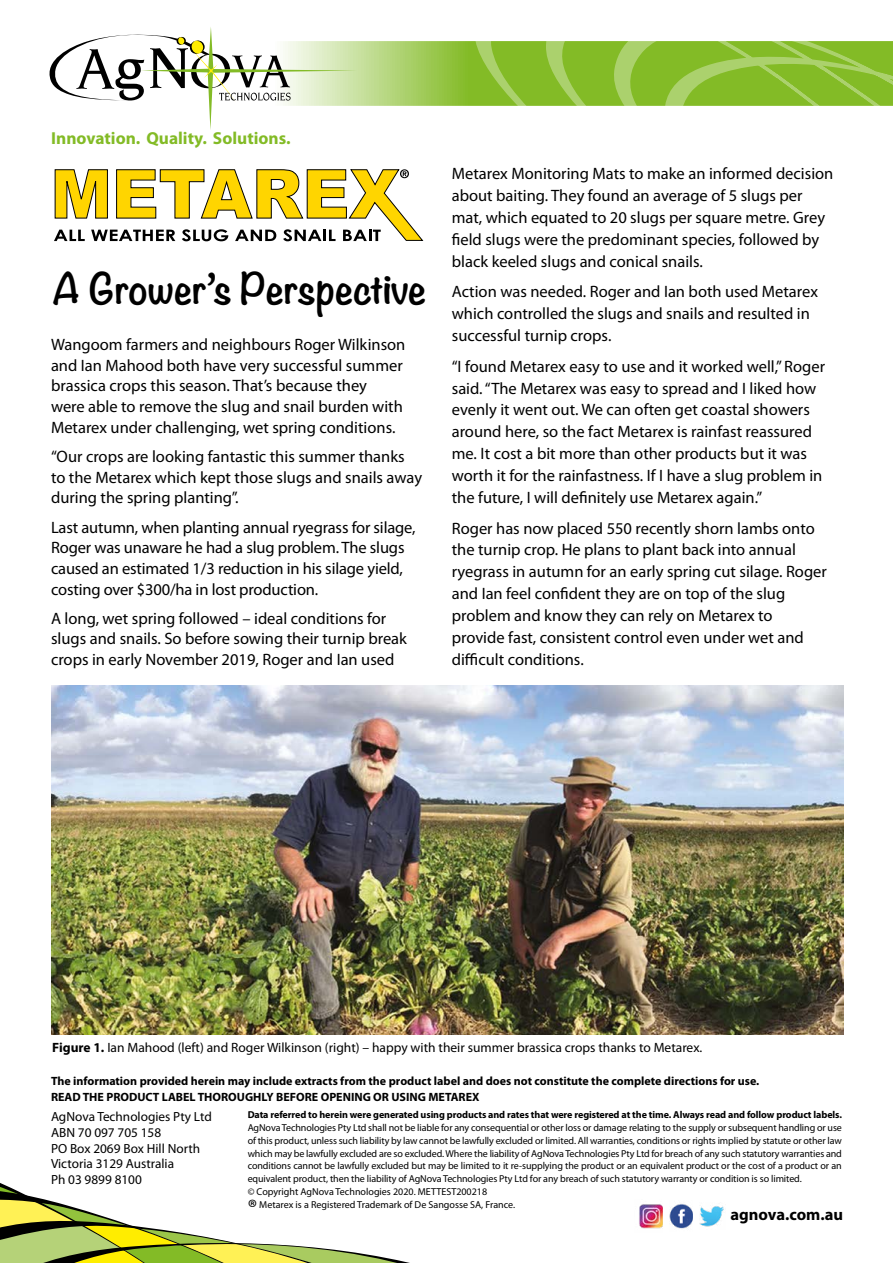
<style>
.page{position:relative;width:893px;height:1263px;background:#fff}
.page>*{position:absolute;margin:0;border:0;box-sizing:border-box;transform-origin:0 0}
.t1{font:700 38.1px "Noteworthy";color:#000}
.t2{font:22.5px "Myriad Pro";color:#000}
.t3{font:700 17.4px "Myriad Pro";color:#83bb26}
.t4{font:16.5px/21.9px "Myriad Pro";color:#000}
.t5{font:700 16.5px "Myriad Pro";color:#000}
.t6{font:13.5px "Myriad Pro";color:#000}
.t7{font:13.35px/15.9px "Myriad Pro";color:#000}
.t8{font:700 12px/15.8px "Myriad Pro";color:#000}
.t9{font:10.05px/12.8px "Myriad Pro";letter-spacing:-.01em;color:#000}
.t10{font:700 10.05px "Myriad Pro";letter-spacing:-.01em;color:#000}
.s1{font-weight:700}
</style>
<div class="page">
<svg style="left:49px;top:27px;width:844px;height:103px"></svg>
<img style="left:51px;top:685px;width:792px;height:349px">
<svg style="left:0;top:1183px;width:410px;height:80px"></svg>
<img style="left:670px;top:1204px;width:23px;height:25px">
<img style="left:700px;top:1206px;width:24px;height:21px">
<img style="left:639px;top:1204px;width:23px;height:25px">
<svg style="left:54px;top:169px;width:370px;height:72px"></svg>
<p class="t3" style="left:51px;top:127px;width:241px">Innovation. Quality. Solutions.</p>
<h1 class="t1" style="left:52px;top:255px;width:376px">A Grower’s Perspective</h1>
<p class="t4" style="left:51px;top:334px;width:356px;line-height:20.7px">Wangoom farmers and neighbours Roger Wilkinson and Ian Mahood both have very successful summer brassica crops this season. That’s because they<br>were able to remove the slug and snail burden with Metarex under challenging, wet spring conditions.</p>
<p class="t4" style="left:51px;top:446px;width:373px;line-height:20.7px">“Our crops are looking fantastic this summer thanks to the Metarex which kept those slugs and snails away during the spring planting”.</p>
<p class="t4" style="left:51px;top:516px;width:366px;line-height:20.7px">Last autumn, when planting annual ryegrass for silage, Roger was unaware he had a slug problem. The slugs caused an estimated 1/3 reduction in his silage yield, costing over $300/ha in lost production.</p>
<p class="t4" style="left:51px;top:608px;width:357px;line-height:20.7px">A long, wet spring followed – ideal conditions for slugs and snails. So before sowing their turnip break crops in early November 2019, Roger and Ian used</p>
<p class="t4" style="left:452px;top:163px;width:383px">Metarex Monitoring Mats to make an informed decision about baiting. They found an average of 5 slugs per mat, which equated to 20 slugs per square metre. Grey field slugs were the predominant species, followed by black keeled slugs and conical snails.</p>
<p class="t4" style="left:452px;top:281px;width:368px">Action was needed. Roger and Ian both used Metarex which controlled the slugs and snails and resulted in successful turnip crops.</p>
<p class="t4" style="left:452px;top:355px;width:375px">“I found Metarex easy to use and it worked well,” Roger said. “The Metarex was easy to spread and I liked how evenly it went out. We can often get coastal showers around here, so the fact Metarex is rainfast reassured me. It cost a bit more than other products but it was worth it for the rainfastness. If I have a slug problem in the future, I will definitely use Metarex again.”</p>
<p class="t4" style="left:452px;top:517px;width:377px">Roger has now placed 550 recently shorn lambs onto the turnip crop. He plans to plant back into annual ryegrass in autumn for an early spring cut silage. Roger and Ian feel confident they are on top of the slug problem and know they can rely on Metarex to provide fast, consistent control even under wet and difficult conditions.</p>
<p class="t6" style="left:52px;top:1039px;width:652px"><span class="s1">Figure 1.</span> Ian Mahood (left) and Roger Wilkinson (right) – happy with their summer brassica crops thanks to Metarex.</p>
<p class="t8" style="left:51px;top:1073px;width:710px">The information provided herein may include extracts from the product label and does not constitute the complete directions for use.<br>READ THE PRODUCT LABEL THOROUGHLY BEFORE OPENING OR USING METAREX</p>
<p class="t7" style="left:51px;top:1108px;width:162px">AgNova Technologies Pty Ltd<br>ABN 70 097 705 158<br>PO Box 2069 Box Hill North<br>Victoria 3129 Australia<br>Ph 03 9899 8100</p>
<p class="t10" style="left:248px;top:1108px;width:596px">Data referred to herein were generated using products and rates that were registered at the time. Always read and follow product labels.</p>
<p class="t9" style="left:248px;top:1121px;width:596px">AgNova Technologies Pty Ltd shall not be liable for any consequential or other loss or damage relating to the supply or subsequent handling or use of this product, unless such liability by law cannot be lawfully excluded or limited. All warranties, conditions or rights implied by statute or other law which may be lawfully excluded are so excluded. Where the liability of AgNova Technologies Pty Ltd for breach of any such statutory warranties and conditions cannot be lawfully excluded but may be limited to it re-supplying the product or an equivalent product or the cost of a product or an equivalent product, then the liability of AgNova Technologies Pty Ltd for any breach of such statutory warranty or condition is so limited.<br>© Copyright AgNova Technologies 2020. METTEST200218</p>
<h2 class="t2" style="left:248px;top:1193px;width:11px">®</h2>
<p class="t9" style="left:259px;top:1197px;width:257px">Metarex is a Registered Trademark of De Sangosse SA, France.</p>
<p class="t5" style="left:730px;top:1204px;width:114px">agnova.com.au</p>
</div>
